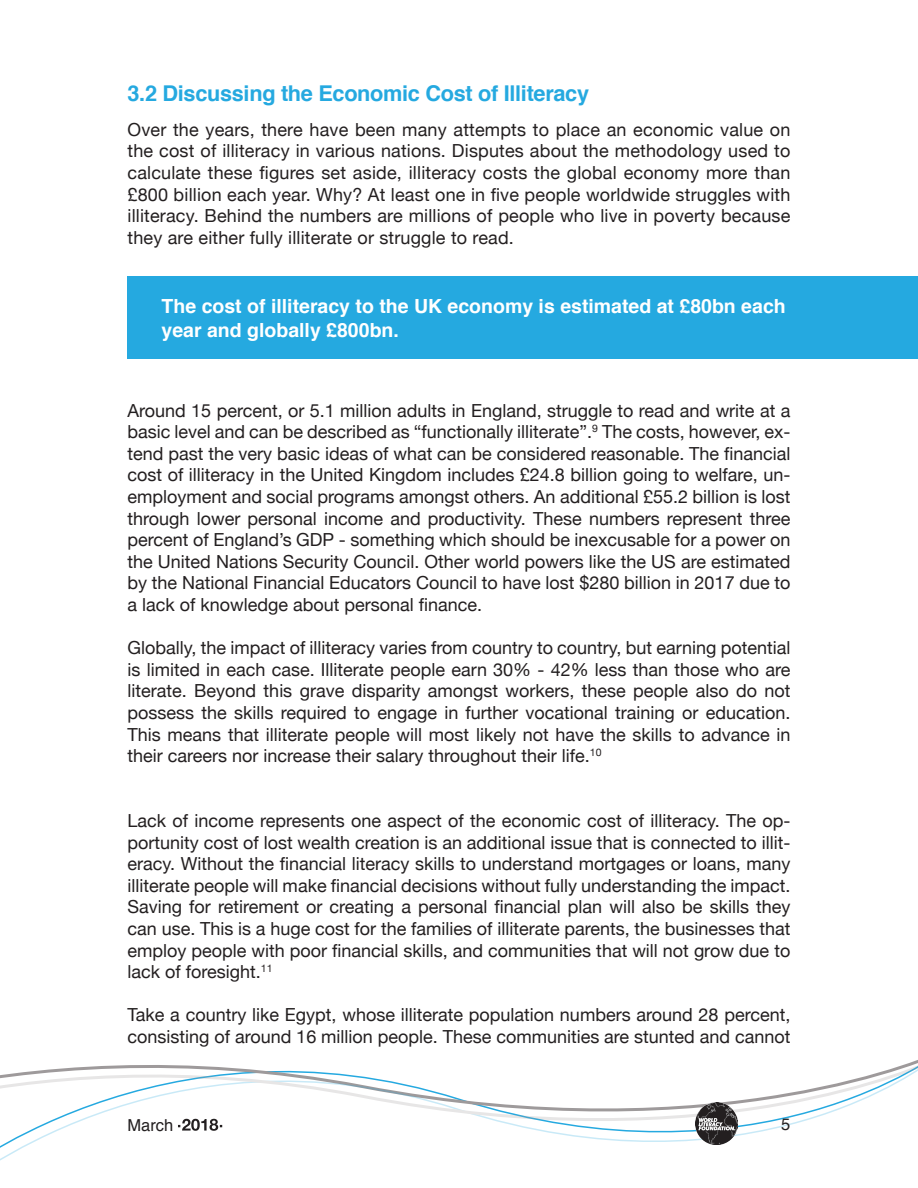
<style>
.page{position:relative;width:918px;height:1188px;background:#fff}
.page>*{position:absolute;margin:0;border:0;box-sizing:border-box;transform-origin:0 0}
.Subtitle{font:700 21.75px "Helvetica";letter-spacing:-.015em;color:#25a9e0}
.General_Text{font:700 19.5px/23.4px "Helvetica";color:#fff}
.General_Text-2{font:18px/21.6px "Helvetica Neue";color:#231f20;text-align:justify}
.t1{font:16.5px "Helvetica";color:#231f20}
</style>
<div class="page">
<svg style="left:0;top:1060px;width:918px;height:101px"></svg>
<svg style="left:178px;top:1119px;width:44px;height:12px"></svg>
<img style="left:695px;top:1103px;width:42px;height:42px">
<div style="left:128px;top:276px;width:790px;height:83px;background:#25a9e0"></div>
<p class="Subtitle" style="left:128px;top:76px;width:463px">3.2 Discussing the Economic Cost of Illiteracy</p>
<p class="General_Text-2" style="left:128px;top:120px;width:664px">Over the years, there have been many attempts to place an economic value on the cost of illiteracy in various nations. Disputes about the methodology used to calculate these figures set aside, illiteracy costs the global economy more than £800 billion each year. Why? At least one in five people worldwide struggles with illiteracy. Behind the numbers are millions of people who live in poverty because they are either fully illiterate or struggle to read.</p>
<p class="General_Text" style="left:162px;top:295px;width:626px">The cost of illiteracy to the UK economy is estimated at £80bn each year and globally £800bn.</p>
<p class="General_Text-2" style="left:128px;top:400px;width:664px">Around 15 percent, or 5.1 million adults in England, struggle to read and write at a basic level and can be described as “functionally illiterate”.<sup>9</sup> The costs, however, ex&shy;tend past the very basic ideas of what can be considered reasonable. The financial cost of illiteracy in the United Kingdom includes £24.8 billion going to welfare, un&shy;employment and social programs amongst others. An additional £55.2 billion is lost through lower personal income and productivity. These numbers represent three percent of England’s GDP - something which should be inexcusable for a power on the United Nations Security Council. Other world powers like the US are estimated by the National Financial Educators Council to have lost $280 billion in 2017 due to a lack of knowledge about personal finance.</p>
<p class="General_Text-2" style="left:128px;top:638px;width:664px">Globally, the impact of illiteracy varies from country to country, but earning potential is limited in each case. Illiterate people earn 30% - 42% less than those who are literate. Beyond this grave disparity amongst workers, these people also do not possess the skills required to engage in further vocational training or education.<br>This means that illiterate people will most likely not have the skills to advance in their careers nor increase their salary throughout their life.<sup>10</sup></p>
<p class="General_Text-2" style="left:128px;top:811px;width:664px">Lack of income represents one aspect of the economic cost of illiteracy. The op&shy;portunity cost of lost wealth creation is an additional issue that is connected to illit&shy;eracy. Without the financial literacy skills to understand mortgages or loans, many illiterate people will make financial decisions without fully understanding the impact.<br>Saving for retirement or creating a personal financial plan will also be skills they can use. This is a huge cost for the families of illiterate parents, the businesses that employ people with poor financial skills, and communities that will not grow due to lack of foresight.<sup>11</sup></p>
<p class="General_Text-2" style="left:128px;top:1005px;width:664px">Take a country like Egypt, whose illiterate population numbers around 28 percent, consisting of around 16 million people. These communities are stunted and cannot</p>
<p class="t1" style="left:128px;top:1112px;width:47px">March</p>
<p class="t1" style="left:781px;top:1112px;width:11px">5</p>
</div>
